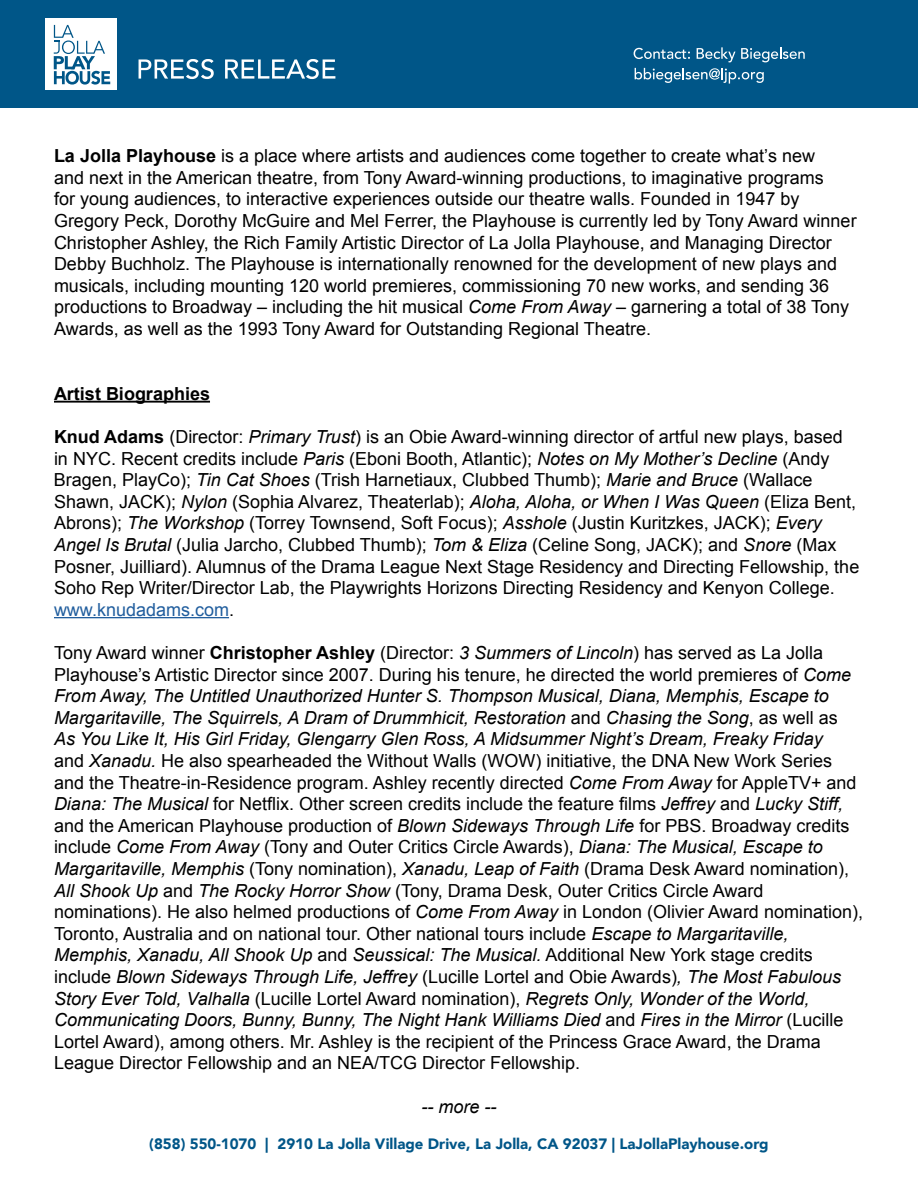
<style>
.page{position:relative;width:918px;height:1188px;background:#fff}
.page>*{position:absolute;margin:0;border:0;box-sizing:border-box;transform-origin:0 0}
.t1{font:18px/21.6px "Arial";color:#000}
.t2{font:700 18px "Arial";color:#000}
.t3{font:italic 18px "Arial";color:#000}
.t4{font:900 15px "Avenir";color:#005688}
.s1{font-weight:700}
.s2{font-style:italic}
.s3{color:#215e9e}
</style>
<div class="page">
<div style="left:0;top:0;width:918px;height:107px;background:#005688"></div>
<svg style="left:139px;top:59px;width:75px;height:20px"></svg>
<svg style="left:225px;top:59px;width:110px;height:20px"></svg>
<svg style="left:634px;top:48px;width:56px;height:11px"></svg>
<svg style="left:697px;top:47px;width:38px;height:15px"></svg>
<svg style="left:741px;top:47px;width:64px;height:15px"></svg>
<svg style="left:635px;top:68px;width:129px;height:16px"></svg>
<div style="left:45px;top:19px;width:72px;height:71px;background:#fff"></div>
<svg style="left:54px;top:25px;width:56px;height:60px"></svg>
<hr style="left:54px;top:401px;width:156px;height:2px;background:#000">
<hr style="left:54px;top:617px;width:175px;height:1px;background:#215e9e">
<p class="t1" style="left:54px;top:145px;width:804px"><span class="s1">La Jolla Playhouse</span> is a place where artists and audiences come together to create what’s new<br>and next in the American theatre, from Tony Award-winning productions, to imaginative programs<br>for young audiences, to interactive experiences outside our theatre walls. Founded in 1947 by Gregory Peck, Dorothy McGuire and Mel Ferrer, the Playhouse is currently led by Tony Award winner Christopher Ashley, the Rich Family Artistic Director of La Jolla Playhouse, and Managing Director Debby Buchholz. The Playhouse is internationally renowned for the development of new plays and musicals, including mounting 120 world premieres, commissioning 70 new works, and sending 36 productions to Broadway – including the hit musical <span class="s2">Come From Away</span> – garnering a total of 38 Tony Awards, as well as the 1993 Tony Award for Outstanding Regional Theatre.</p>
<p class="t2" style="left:54px;top:382px;width:158px">Artist Biographies</p>
<p class="t1" style="left:54px;top:426px;width:807px"><span class="s1">Knud Adams</span> (Director: <span class="s2">Primary Trust</span>) is an Obie Award-winning director of artful new plays, based in NYC. Recent credits include <span class="s2">Paris</span> (Eboni Booth, Atlantic); <span class="s2">Notes on My Mother’s Decline</span> (Andy Bragen, PlayCo); <span class="s2">Tin Cat Shoes</span> (Trish Harnetiaux, Clubbed Thumb); <span class="s2">Marie and Bruce</span> (Wallace Shawn, JACK); <span class="s2">Nylon</span> (Sophia Alvarez, Theaterlab); <span class="s2">Aloha, Aloha, or When I Was Queen</span> (Eliza Bent, Abrons); <span class="s2">The Workshop</span> (Torrey Townsend, Soft Focus); <span class="s2">Asshole</span> (Justin Kuritzkes, JACK); <span class="s2">Every Angel Is Brutal</span> (Julia Jarcho, Clubbed Thumb); <span class="s2">Tom &amp; Eliza</span> (Celine Song, JACK); and <span class="s2">Snore</span> (Max Posner, Juilliard). Alumnus of the Drama League Next Stage Residency and Directing Fellowship, the Soho Rep Writer/Director Lab, the Playwrights Horizons Directing Residency and Kenyon College. <span class="s3">www.knudadams.com</span>.</p>
<p class="t1" style="left:54px;top:642px;width:811px">Tony Award winner <span class="s1">Christopher Ashley</span> (Director: <span class="s2">3 Summers of Lincoln</span>) has served as La Jolla Playhouse’s Artistic Director since 2007. During his tenure, he directed the world premieres of <span class="s2">Come From Away, The Untitled Unauthorized Hunter S. Thompson Musical, Diana, Memphis, Escape to Margaritaville, The Squirrels, A Dram of Drummhicit, Restoration</span> and <span class="s2">Chasing the Song</span>, as well as <span class="s2">As You Like It, His Girl Friday, Glengarry Glen Ross, A Midsummer Night’s Dream, Freaky Friday<br></span>and <span class="s2">Xanadu.</span> He also spearheaded the Without Walls (WOW) initiative, the DNA New Work Series and the Theatre-in-Residence program. Ashley recently directed <span class="s2">Come From Away</span> for AppleTV+ and <span class="s2">Diana: The Musical</span> for Netflix. Other screen credits include the feature films <span class="s2">Jeffrey</span> and <span class="s2">Lucky Stiff, </span>and the American Playhouse production of <span class="s2">Blown Sideways Through Life</span> for PBS. Broadway credits include <span class="s2">Come From Away</span> (Tony and Outer Critics Circle Awards), <span class="s2">Diana: The Musical, Escape to Margaritaville, Memphis</span> (Tony nomination), <span class="s2">Xanadu, Leap of Faith</span> (Drama Desk Award nomination), <span class="s2">All Shook Up</span> and <span class="s2">The Rocky Horror Show</span> (Tony, Drama Desk, Outer Critics Circle Award nominations). He also helmed productions of <span class="s2">Come From Away</span> in London (Olivier Award nomination), Toronto, Australia and on national tour. Other national tours include <span class="s2">Escape to Margaritaville, Memphis, Xanadu, All Shook Up</span> and <span class="s2">Seussical: The Musical.</span> Additional New York stage credits include <span class="s2">Blown Sideways Through Life, Jeffrey</span> (Lucille Lortel and Obie Awards)<span class="s2">, The Most Fabulous Story Ever Told, Valhalla</span> (Lucille Lortel Award nomination), <span class="s2">Regrets Only, Wonder of the World, Communicating Doors, Bunny, Bunny, The Night Hank Williams Died</span> and <span class="s2">Fires in the Mirror</span> (Lucille Lortel Award), among others. Mr. Ashley is the recipient of the Princess Grace Award, the Drama League Director Fellowship and an NEA/TCG Director Fellowship.</p>
<p class="t3" style="left:422px;top:1095px;width:76px">-- more --</p>
<p class="t4" style="left:149px;top:1131px;width:621px">(858) 550-1070 | 2910 La Jolla Village Drive, La Jolla, CA 92037 | LaJollaPlayhouse.org</p>
</div>
